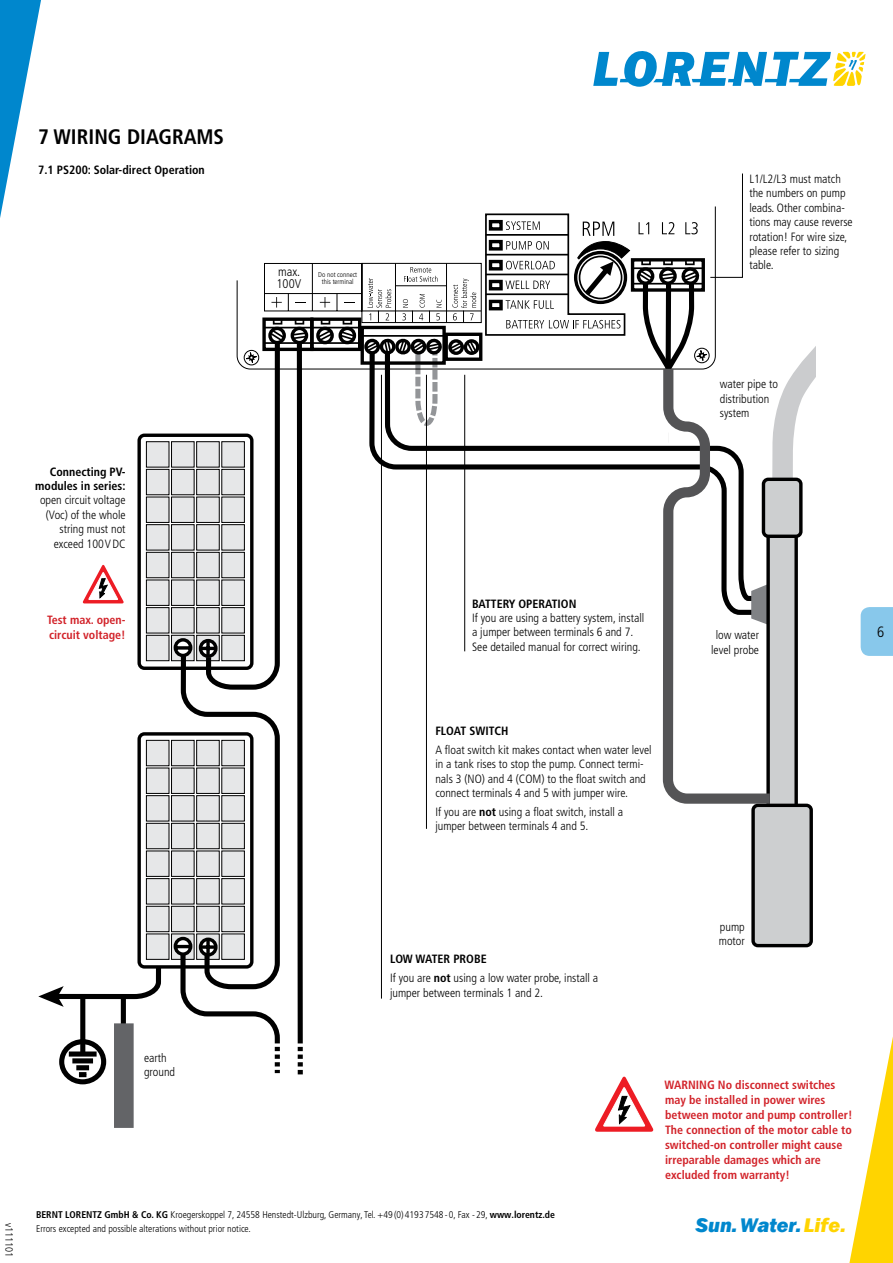
<style>
.page{position:relative;width:893px;height:1263px;background:#fff}
.page>*{position:absolute;margin:0;border:0;box-sizing:border-box;transform-origin:0 0}
.t1{font:700 condensed 21px "Frutiger LT Std";color:#000}
.t2{font:italic 800 20.25px "Franklin Gothic";color:#0087cd}
.t3{font:300 condensed 15px "Frutiger LT Pro";color:#000}
.t4{font:300 condensed 12.6px/12.6px "Frutiger LT Pro";color:#000}
.t5{font:300 condensed 12px/14.4px "Frutiger LT Std";color:#000}
.t6{font:700 condensed 12px/15px "Frutiger LT Std";color:#d2232a}
.t7{font:700 condensed 12px/14.4px "Frutiger LT Std";color:#000;text-align:right}
.t8{font:300 condensed 10.5px "Frutiger LT Pro";color:#000}
.t9{font:300 condensed 9.75px/14.2px "Frutiger LT Pro";color:#000}
.t10{font:300 condensed 7.05px/7.1px "Frutiger LT Pro";color:#000;text-align:center}
.s1{font-weight:700}
.s2{color:#ffd400}
</style>
<div class="page">
<svg style="left:593px;top:51px;width:272px;height:36px"></svg>
<svg style="left:0;top:0;width:41px;height:218px"></svg>
<svg style="left:849px;top:1037px;width:44px;height:226px"></svg>
<div style="left:861px;top:607px;width:32px;height:49px;background:#88c8eb"></div>
<div style="left:171px;top:441px;width:24px;height:26px;background:#e6e7e8;border:1px solid #000"></div>
<div style="left:146px;top:441px;width:23px;height:26px;background:#e6e7e8;border:1px solid #000"></div>
<div style="left:171px;top:497px;width:24px;height:26px;background:#e6e7e8;border:1px solid #000"></div>
<div style="left:146px;top:497px;width:23px;height:26px;background:#e6e7e8;border:1px solid #000"></div>
<div style="left:171px;top:552px;width:24px;height:26px;background:#e6e7e8;border:1px solid #000"></div>
<div style="left:146px;top:552px;width:23px;height:26px;background:#e6e7e8;border:1px solid #000"></div>
<div style="left:171px;top:607px;width:24px;height:26px;background:#e6e7e8;border:1px solid #000"></div>
<div style="left:146px;top:607px;width:23px;height:26px;background:#e6e7e8;border:1px solid #000"></div>
<div style="left:171px;top:469px;width:24px;height:26px;background:#e6e7e8;border:1px solid #000"></div>
<div style="left:146px;top:469px;width:23px;height:26px;background:#e6e7e8;border:1px solid #000"></div>
<div style="left:171px;top:524px;width:24px;height:26px;background:#e6e7e8;border:1px solid #000"></div>
<div style="left:146px;top:524px;width:23px;height:26px;background:#e6e7e8;border:1px solid #000"></div>
<div style="left:171px;top:579px;width:24px;height:27px;background:#e6e7e8;border:1px solid #000"></div>
<div style="left:146px;top:579px;width:23px;height:27px;background:#e6e7e8;border:1px solid #000"></div>
<svg style="left:171px;top:635px;width:7px;height:26px"></svg>
<div style="left:146px;top:635px;width:23px;height:26px;background:#e6e7e8;border:1px solid #000"></div>
<div style="left:137px;top:434px;width:116px;height:236px;border:3px solid #000;border-radius:5px"></div>
<svg style="left:172px;top:636px;width:6px;height:23px"></svg>
<div style="left:171px;top:740px;width:24px;height:26px;background:#e6e7e8;border:1px solid #000"></div>
<div style="left:146px;top:740px;width:23px;height:26px;background:#e6e7e8;border:1px solid #000"></div>
<div style="left:171px;top:795px;width:24px;height:26px;background:#e6e7e8;border:1px solid #000"></div>
<div style="left:146px;top:795px;width:23px;height:26px;background:#e6e7e8;border:1px solid #000"></div>
<div style="left:171px;top:850px;width:24px;height:27px;background:#e6e7e8;border:1px solid #000"></div>
<div style="left:146px;top:850px;width:23px;height:27px;background:#e6e7e8;border:1px solid #000"></div>
<div style="left:171px;top:906px;width:24px;height:26px;background:#e6e7e8;border:1px solid #000"></div>
<div style="left:146px;top:906px;width:23px;height:26px;background:#e6e7e8;border:1px solid #000"></div>
<div style="left:171px;top:767px;width:24px;height:27px;background:#e6e7e8;border:1px solid #000"></div>
<div style="left:146px;top:767px;width:23px;height:27px;background:#e6e7e8;border:1px solid #000"></div>
<div style="left:171px;top:823px;width:24px;height:26px;background:#e6e7e8;border:1px solid #000"></div>
<div style="left:146px;top:823px;width:23px;height:26px;background:#e6e7e8;border:1px solid #000"></div>
<div style="left:171px;top:878px;width:24px;height:26px;background:#e6e7e8;border:1px solid #000"></div>
<div style="left:146px;top:878px;width:23px;height:26px;background:#e6e7e8;border:1px solid #000"></div>
<div style="left:171px;top:933px;width:24px;height:27px;background:#e6e7e8;border:1px solid #000"></div>
<div style="left:146px;top:933px;width:23px;height:27px;background:#e6e7e8;border:1px solid #000"></div>
<div style="left:137px;top:732px;width:116px;height:236px;border:3px solid #000;border-radius:5px"></div>
<svg style="left:172px;top:935px;width:6px;height:22px"></svg>
<svg style="left:178px;top:428px;width:125px;height:647px"></svg>
<svg style="left:369px;top:428px;width:289px;height:571px"></svg>
<svg style="left:780px;top:346px;width:36px;height:132px"></svg>
<div style="left:121px;top:996px;width:5px;height:44px;background:#000"></div>
<div style="left:114px;top:1023px;width:20px;height:105px;background:#636467"></div>
<div style="left:80px;top:997px;width:5px;height:57px;background:#000"></div>
<svg style="left:59px;top:1036px;width:48px;height:49px"></svg>
<div style="left:768px;top:531px;width:28px;height:285px;background:#cdcfd0;border-radius:5px"></div>
<div style="left:766px;top:529px;width:32px;height:289px;border:3px solid #000;border-radius:5px"></div>
<div style="left:763px;top:479px;width:38px;height:57px;background:#cdcfd0;border-radius:5px"></div>
<div style="left:762px;top:478px;width:41px;height:60px;border:3px solid #000;border-radius:5px"></div>
<div style="left:753px;top:805px;width:58px;height:140px;background:#cdcfd0;border-radius:5px"></div>
<div style="left:751px;top:804px;width:62px;height:143px;border:3px solid #000;border-radius:5px"></div>
<hr style="left:259px;top:1059px;width:78px;height:3px;background:#fff">
<hr style="left:259px;top:1051px;width:78px;height:3px;background:#fff">
<hr style="left:259px;top:1066px;width:78px;height:4px;background:#fff">
<hr style="left:259px;top:1043px;width:78px;height:4px;background:#fff">
<svg style="left:38px;top:962px;width:126px;height:45px"></svg>
<svg style="left:236px;top:222px;width:422px;height:148px"></svg>
<svg style="left:637px;top:265px;width:21px;height:105px"></svg>
<svg style="left:264px;top:213px;width:366px;height:215px"></svg>
<svg style="left:658px;top:222px;width:122px;height:726px"></svg>
<hr style="left:426px;top:375px;width:1px;height:454px;background:#000">
<hr style="left:464px;top:375px;width:1px;height:276px;background:#000">
<hr style="left:381px;top:375px;width:1px;height:623px;background:#000">
<svg style="left:83px;top:565px;width:41px;height:38px"></svg>
<svg style="left:710px;top:173px;width:33px;height:105px"></svg>
<svg style="left:595px;top:1076px;width:58px;height:56px"></svg>
<h1 class="t1" style="left:38px;top:124px;width:115px">7 WIRING Diagram</h1>
<h1 class="t1" style="left:214px;top:124px;width:12px">S</h1>
<p class="t7" style="left:38px;top:163px;width:168px">7.1 PS200: Solar-direct Operation</p>
<p class="t4" style="left:277px;top:265px;width:26px">max.<br>100V</p>
<p class="t10" style="left:318px;top:271px;width:40px">Do not connect this terminal</p>
<p class="t7" style="left:35px;top:464px;width:92px">Connecting PV&shy;modules in series:</p>
<p class="t5" style="left:40px;top:493px;width:87px;text-align:right">open circuit voltage (Voc) of the whole string must not exceed 100VDC</p>
<p class="t6" style="left:47px;top:612px;width:80px">Test max. open&shy;circuit voltage!</p>
<p class="t5" style="left:749px;top:172px;width:105px">L1/L2/L3 must match the numbers on pump leads. Other combina&shy;tions may cause reverse rotation! For wire size, please refer to sizing table.</p>
<p class="t5" style="left:720px;top:377px;width:60px">water pipe to distribution system</p>
<p class="t7" style="left:472px;top:596px;width:106px">BATTERY OPERATION</p>
<p class="t5" style="left:472px;top:611px;width:174px">If you are using a battery system, install a jumper between terminals 6 and 7.<br>See detailed manual for correct wiring.</p>
<p class="t7" style="left:435px;top:724px;width:75px">FLOAT SWITCH</p>
<p class="t5" style="left:435px;top:743px;width:218px">A float switch kit makes contact when water level in a tank rises to stop the pump. Connect termi&shy;nals 3 (NO) and 4 (COM) to the float switch and connect terminals 4 and 5 with jumper wire.</p>
<p class="t5" style="left:435px;top:805px;width:189px">If you are <span class="s1">not</span> using a float switch, install a jumper between terminals 4 and 5.</p>
<p class="t5" style="left:711px;top:628px;width:49px;text-align:center">low water level probe</p>
<p class="t3" style="left:877px;top:623px;width:9px">6</p>
<p class="t5" style="left:144px;top:1050px;width:33px">earth ground</p>
<p class="t5" style="left:390px;top:950px;width:210px;line-height:18.9px"><span class="s1">LOW WATER PROBE<br></span>If you are <span class="s1">not</span> using a low water probe, install a</p>
<p class="t5" style="left:390px;top:985px;width:155px">jumper between terminals 1 and 2.</p>
<p class="t8" style="left:15px;top:1223px;width:36px;rotate:90deg">v111101</p>
<p class="t9" style="left:36px;top:1208px;width:521px"><span class="s1">BERNT LORENTZ GmbH &amp; Co. KG</span> Kroegerskoppel 7, 24558 Henstedt-Ulzburg, Germany, Tel. +49 (0) 4193 7548 - 0, Fax - 29, <span class="s1">www.lorentz.de<br></span>Errors excepted and possible alterations without prior notice.</p>
<p class="t5" style="left:719px;top:919px;width:28px">pump motor</p>
<p class="t6" style="left:664px;top:1077px;width:190px">WARNING No disconnect switches may be installed in power wires between motor and pump controller!<br>The connection of the motor cable to switched-on controller might cause irreparable damages which are excluded from warranty!</p>
<h2 class="t2" style="left:696px;top:1212px;width:152px">Sun. Water. <span class="s2">Life.</span></h2>
</div>
